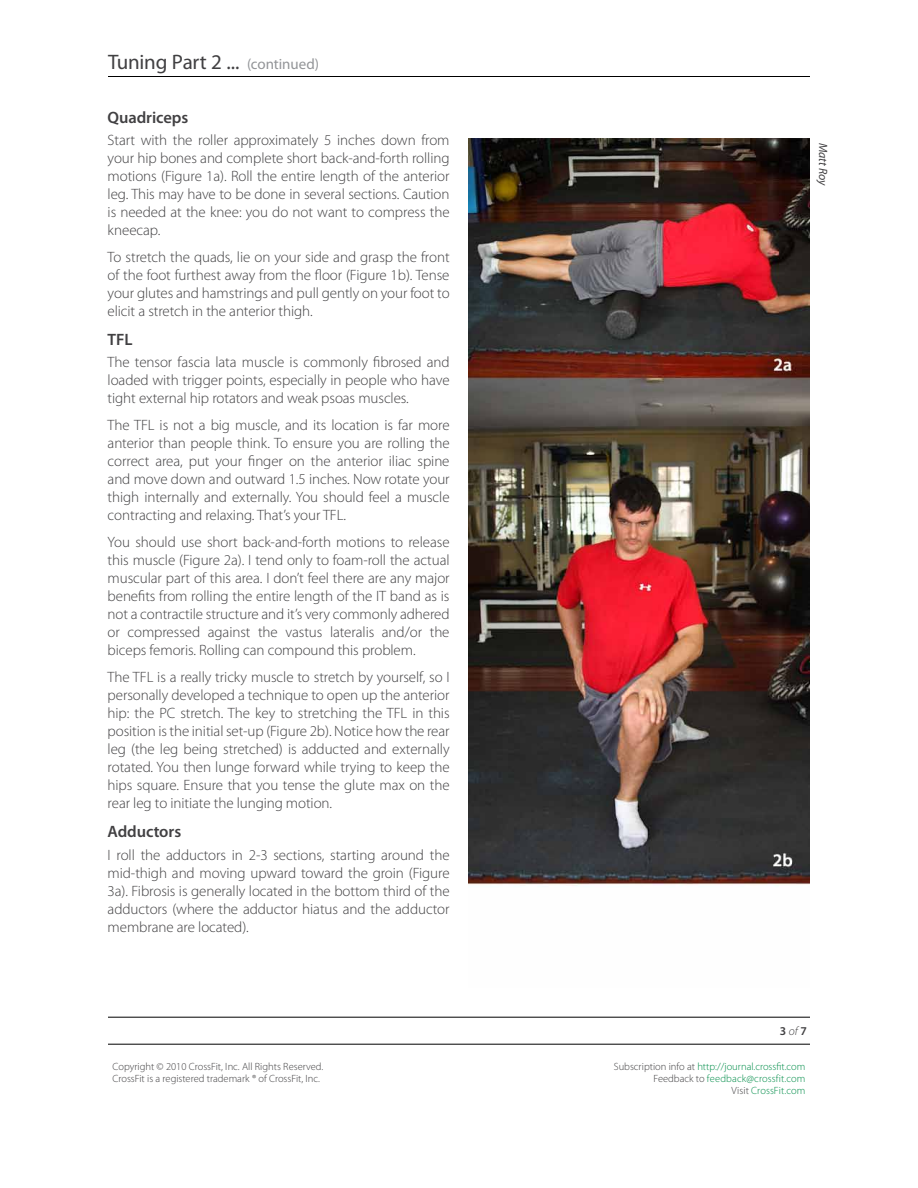
<style>
.page{position:relative;width:918px;height:1188px;background:#fff}
.page>*{position:absolute;margin:0;border:0;box-sizing:border-box;transform-origin:0 0}
.t1{font:21px "Myriad Pro";letter-spacing:-.01em;color:#414042}
.t2{font:600 16.5px "Myriad Pro";letter-spacing:-.005em;color:#414042}
.t3{font:300 15px/18px "Myriad Pro";letter-spacing:-.005em;color:#414042;text-align:justify}
.t4{font:italic 12px "Myriad Pro";letter-spacing:-.005em;color:#414042}
.t5{font:600 12px "Myriad Pro";color:#414042}
.t6{font:300 10.5px/12px "Myriad Pro";color:#008d49;text-align:right}
.t7{font:300 10.5px/12px "Myriad Pro";color:#414042}
.s1{font-size:15px;color:#939598}
.s2{font-weight:300;font-style:italic}
.s3{color:#414042}
</style>
<div class="page">
<hr style="left:108px;top:76px;width:702px;height:1px;background:#000">
<hr style="left:108px;top:1017px;width:702px;height:1px;background:#000">
<hr style="left:108px;top:1044px;width:702px;height:1px;background:#000">
<img style="left:468px;top:138px;width:342px;height:748px">
<h1 class="t1" style="left:108px;top:50px;width:213px">Tuning Part 2 ... <span class="s1">(continued)</span></h1>
<p class="t2" style="left:108px;top:108px;width:82px">Quadriceps</p>
<p class="t3" style="left:108px;top:131px;width:344px">Start with the roller approximately 5 inches down from your hip bones and complete short back-and-forth rolling motions (Figure 1a). Roll the entire length of the anterior leg. This may have to be done in several sections. Caution is needed at the knee: you do not want to compress the kneecap.</p>
<p class="t3" style="left:108px;top:248px;width:344px">To stretch the quads, lie on your side and grasp the front of the foot furthest away from the floor (Figure 1b). Tense your glutes and hamstrings and pull gently on your foot to elicit a stretch in the anterior thigh.</p>
<p class="t2" style="left:108px;top:330px;width:27px">TFL</p>
<p class="t3" style="left:108px;top:354px;width:344px">The tensor fascia lata muscle is commonly fibrosed and loaded with trigger points, especially in people who have tight external hip rotators and weak psoas muscles.</p>
<p class="t3" style="left:108px;top:417px;width:344px">The TFL is not a big muscle, and its location is far more anterior than people think. To ensure you are rolling the correct area, put your finger on the anterior iliac spine and move down and outward 1.5 inches. Now rotate your thigh internally and externally. You should feel a muscle contracting and relaxing. That’s your TFL.</p>
<p class="t3" style="left:108px;top:534px;width:344px">You should use short back-and-forth motions to release this muscle (Figure 2a). I tend only to foam-roll the actual muscular part of this area. I don’t feel there are any major benefits from rolling the entire length of the IT band as is not a contractile structure and it’s very commonly adhered or compressed against the vastus lateralis and/or the biceps femoris. Rolling can compound this problem.</p>
<p class="t3" style="left:108px;top:669px;width:344px">The TFL is a really tricky muscle to stretch by yourself, so I personally developed a technique to open up the anterior hip: the PC stretch. The key to stretching the TFL in this position is the initial set-up (Figure 2b). Notice how the rear leg (the leg being stretched) is adducted and externally rotated. You then lunge forward while trying to keep the hips square. Ensure that you tense the glute max on the rear leg to initiate the lunging motion.</p>
<p class="t2" style="left:108px;top:823px;width:75px">Adductors</p>
<p class="t3" style="left:108px;top:846px;width:344px">I roll the adductors in 2-3 sections, starting around the mid-thigh and moving upward toward the groin (Figure 3a). Fibrosis is generally located in the bottom third of the adductors (where the adductor hiatus and the adductor membrane are located).</p>
<p class="t4" style="left:829px;top:143px;width:45px;rotate:90deg">Matt Roy</p>
<p class="t5" style="left:780px;top:1024px;width:29px">3<span class="s2">of</span>7</p>
<p class="t7" style="left:112px;top:1061px;width:212px">Copyright © 2010 CrossFit, Inc. All Rights Reserved.<br>CrossFit is a registered trademark ® of CrossFit, Inc.</p>
<p class="t6" style="left:614px;top:1061px;width:193px"><span class="s3">Subscription info at</span> http://journal.crossfit.com<br><span class="s3">Feedback to</span> feedback@crossfit.com<br><span class="s3">Visit</span> CrossFit.com</p>
</div>
